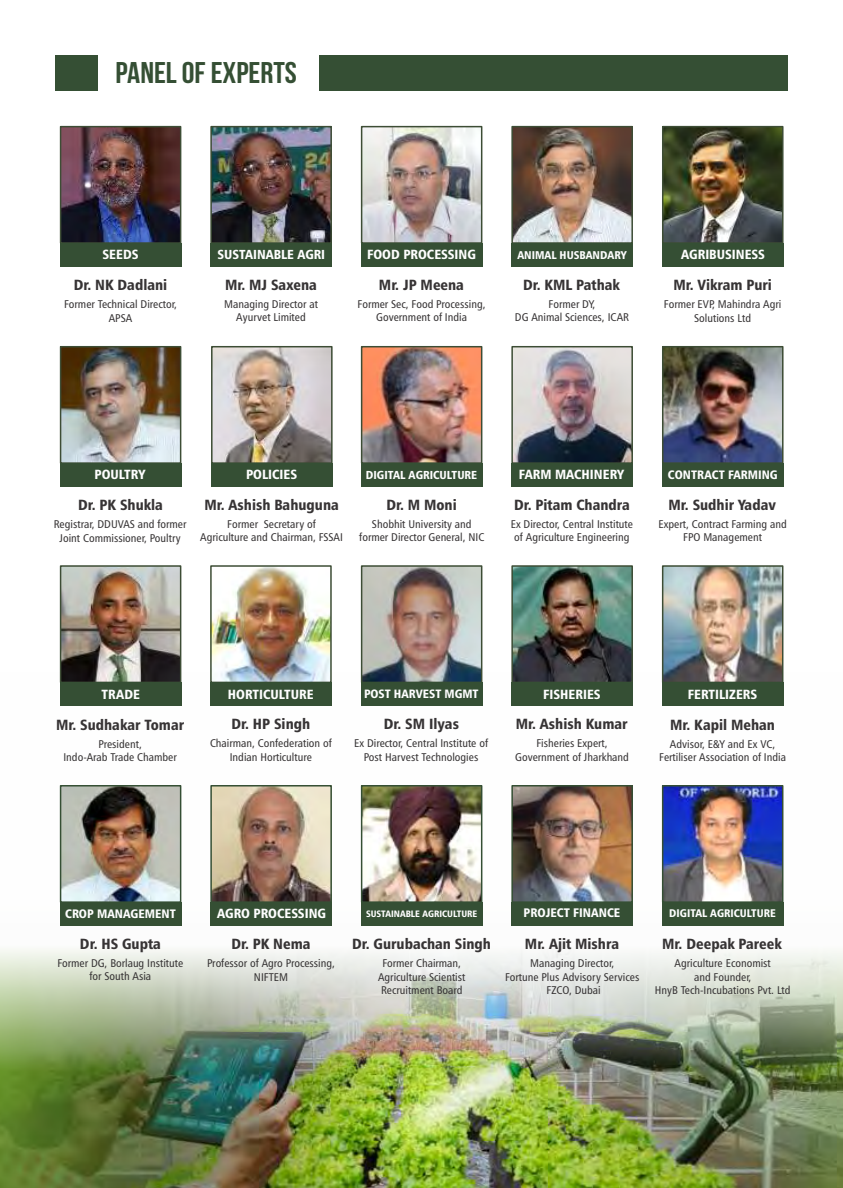
<style>
.page{position:relative;width:843px;height:1188px;background:#fff}
.page>*{position:absolute;margin:0;border:0;box-sizing:border-box;transform-origin:0 0}
.t1{font:700 30px "Bebas Neue";color:#354f34;scale:1.07 1}
.t2{font:14.85px "Humanist 777 BT Black Condensed B";color:#373435}
.t3{font:13.35px "Humanist 777 BT Black Condensed B";color:#fefefe}
.t4{font:13.05px "Humanist 777 BT Black Condensed B";color:#fefefe}
.t5{font:12.45px "Humanist 777 BT Black Condensed B";color:#fefefe}
.t6{font:12.3px "Humanist 777 BT Black Condensed B";color:#fefefe}
.t7{font:12.15px "Humanist 777 BT Black Condensed B";color:#fefefe}
.t8{font:11.55px "Humanist 777 BT Black Condensed B";color:#fefefe}
.t9{font:11.25px/13.5px "Humanist 777 BT Roman Condensed B";color:#373435;text-align:center;scale:1.04 1}
.t10{font:11.25px "Humanist 777 BT Black Condensed B";color:#fefefe}
.t11{font:11.1px "Humanist 777 BT Black Condensed B";color:#fefefe}
.t12{font:9.3px "Humanist 777 BT Black Condensed B";color:#fefefe}
</style>
<div class="page">
<img style="left:0;top:924px;width:842px;height:264px">
<img style="left:63px;top:129px;width:115px;height:112px">
<div style="left:60px;top:126px;width:121px;height:118px;border:2px solid #3d4d35"></div>
<div style="left:60px;top:243px;width:121px;height:23px;background:#354f34"></div>
<img style="left:665px;top:129px;width:115px;height:112px">
<div style="left:662px;top:126px;width:121px;height:118px;border:2px solid #3d4d35"></div>
<div style="left:661px;top:243px;width:122px;height:23px;background:#354f34"></div>
<img style="left:63px;top:349px;width:115px;height:112px">
<div style="left:60px;top:346px;width:121px;height:118px;border:2px solid #3d4d35"></div>
<div style="left:60px;top:463px;width:121px;height:24px;background:#354f34"></div>
<img style="left:63px;top:568px;width:115px;height:112px">
<div style="left:60px;top:565px;width:121px;height:118px;border:2px solid #3d4d35"></div>
<div style="left:60px;top:682px;width:121px;height:24px;background:#354f34"></div>
<img style="left:664px;top:568px;width:116px;height:112px">
<div style="left:661px;top:565px;width:122px;height:118px;border:2px solid #3d4d35"></div>
<div style="left:661px;top:682px;width:122px;height:24px;background:#354f34"></div>
<img style="left:364px;top:129px;width:115px;height:112px">
<div style="left:361px;top:126px;width:121px;height:118px;border:2px solid #3d4d35"></div>
<div style="left:361px;top:243px;width:121px;height:23px;background:#354f34"></div>
<img style="left:214px;top:349px;width:115px;height:112px">
<div style="left:211px;top:346px;width:121px;height:118px;border:2px solid #3d4d35"></div>
<div style="left:211px;top:463px;width:121px;height:24px;background:#354f34"></div>
<img style="left:364px;top:349px;width:115px;height:112px">
<div style="left:361px;top:346px;width:121px;height:118px;border:2px solid #3d4d35"></div>
<div style="left:361px;top:463px;width:121px;height:24px;background:#354f34"></div>
<img style="left:364px;top:568px;width:115px;height:112px">
<div style="left:361px;top:565px;width:121px;height:118px;border:2px solid #3d4d35"></div>
<div style="left:361px;top:682px;width:121px;height:24px;background:#354f34"></div>
<img style="left:213px;top:568px;width:116px;height:112px">
<div style="left:210px;top:565px;width:122px;height:118px;border:2px solid #3d4d35"></div>
<div style="left:210px;top:682px;width:121px;height:24px;background:#354f34"></div>
<img style="left:63px;top:788px;width:115px;height:112px">
<div style="left:60px;top:785px;width:121px;height:118px;border:2px solid #354f34"></div>
<div style="left:60px;top:902px;width:121px;height:24px;background:#354f34"></div>
<img style="left:213px;top:788px;width:116px;height:112px">
<div style="left:210px;top:785px;width:122px;height:118px;border:2px solid #354f34"></div>
<div style="left:210px;top:902px;width:122px;height:24px;background:#354f34"></div>
<img style="left:514px;top:349px;width:116px;height:112px">
<div style="left:511px;top:346px;width:122px;height:118px;border:2px solid #3d4d35"></div>
<div style="left:511px;top:463px;width:122px;height:24px;background:#354f34"></div>
<img style="left:514px;top:129px;width:116px;height:112px">
<div style="left:511px;top:126px;width:122px;height:118px;border:2px solid #3d4d35"></div>
<div style="left:511px;top:243px;width:122px;height:23px;background:#354f34"></div>
<img style="left:665px;top:349px;width:115px;height:112px">
<div style="left:662px;top:346px;width:121px;height:118px;border:2px solid #3d4d35"></div>
<div style="left:662px;top:463px;width:121px;height:24px;background:#354f34"></div>
<img style="left:514px;top:568px;width:116px;height:112px">
<div style="left:511px;top:565px;width:122px;height:118px;border:2px solid #3d4d35"></div>
<div style="left:511px;top:682px;width:121px;height:24px;background:#354f34"></div>
<img style="left:364px;top:788px;width:115px;height:112px">
<div style="left:361px;top:785px;width:121px;height:118px;border:2px solid #354f34"></div>
<div style="left:361px;top:902px;width:121px;height:24px;background:#354f34"></div>
<img style="left:213px;top:129px;width:116px;height:112px">
<div style="left:210px;top:126px;width:122px;height:118px;border:2px solid #3d4d35"></div>
<div style="left:210px;top:243px;width:122px;height:23px;background:#354f34"></div>
<div style="left:55px;top:55px;width:43px;height:36px;background:#354f34"></div>
<div style="left:319px;top:55px;width:468px;height:36px;background:#354f34"></div>
<img style="left:514px;top:788px;width:116px;height:112px">
<div style="left:511px;top:785px;width:122px;height:118px;border:2px solid #354f34"></div>
<div style="left:511px;top:902px;width:121px;height:24px;background:#354f34"></div>
<img style="left:664px;top:788px;width:116px;height:112px">
<div style="left:661px;top:785px;width:122px;height:118px;border:2px solid #354f34"></div>
<div style="left:662px;top:902px;width:121px;height:24px;background:#354f34"></div>
<h1 class="t1" style="left:115px;top:61px;width:171px">PANEL OF EXPERTS</h1>
<p class="t3" style="left:102px;top:249px;width:38px">SEEDS</p>
<h2 class="t2" style="left:74px;top:279px;width:95px">Dr. NK Dadlani</h2>
<p class="t9" style="left:64px;top:299px;width:110px">Former Technical Director,<br>APSA</p>
<p class="t4" style="left:217px;top:249px;width:109px">SUSTAINABLE AGRI</p>
<h2 class="t2" style="left:225px;top:278px;width:93px">Mr. MJ Saxena</h2>
<p class="t9" style="left:224px;top:298px;width:92px">Managing Director at<br>Ayurvet Limited</p>
<p class="t3" style="left:367px;top:249px;width:110px">FOOD PROCESSING</p>
<h2 class="t2" style="left:379px;top:279px;width:87px">Mr. JP Meena</h2>
<p class="t9" style="left:357px;top:298px;width:125px">Former Sec, Food Processing,<br>Government of India</p>
<p class="t10" style="left:517px;top:250px;width:111px">ANIMAL HUSBANDARY</p>
<h2 class="t2" style="left:523px;top:279px;width:98px">Dr. KML Pathak</h2>
<p class="t9" style="left:515px;top:298px;width:111px">Former DY,<br>DG Animal Sciences, ICAR</p>
<p class="t3" style="left:681px;top:249px;width:85px">AGRIBUSINESS</p>
<h2 class="t2" style="left:673px;top:279px;width:100px">Mr. Vikram Puri</h2>
<p class="t9" style="left:663px;top:299px;width:114px">Former EVP, Mahindra Agri<br>Solutions Ltd</p>
<p class="t3" style="left:95px;top:469px;width:52px">POULTRY</p>
<h2 class="t2" style="left:78px;top:499px;width:86px">Dr. PK Shukla</h2>
<p class="t9" style="left:54px;top:519px;width:129px">Registrar, DDUVAS and former<br>Joint Commissioner, Poultry</p>
<p class="t3" style="left:246px;top:469px;width:53px">POLICIES</p>
<h2 class="t2" style="left:204px;top:499px;width:136px">Mr. Ashish Bahuguna</h2>
<p class="t9" style="left:200px;top:518px;width:139px">Former Secretary of<br>Agriculture and Chairman, FSSAI</p>
<p class="t8" style="left:366px;top:470px;width:113px">DIGITAL AGRICULTURE</p>
<h2 class="t2" style="left:386px;top:499px;width:72px">Dr. M Moni</h2>
<p class="t9" style="left:359px;top:518px;width:122px">Shobhit University and former Director General, NIC</p>
<p class="t3" style="left:519px;top:469px;width:107px">FARM MACHINERY</p>
<h2 class="t2" style="left:514px;top:499px;width:117px">Dr. Pitam Chandra</h2>
<p class="t9" style="left:510px;top:518px;width:119px">Ex Director, Central Institute of Agriculture Engineering</p>
<p class="t6" style="left:667px;top:470px;width:111px">CONTRACT FARMING</p>
<h2 class="t2" style="left:668px;top:499px;width:109px">Mr. Sudhir Yadav</h2>
<p class="t9" style="left:658px;top:518px;width:125px">Expert, Contract Farming and<br>FPO Management</p>
<p class="t3" style="left:101px;top:689px;width:40px">TRADE</p>
<h2 class="t2" style="left:56px;top:718px;width:129px">Mr. Sudhakar Tomar</h2>
<p class="t9" style="left:63px;top:738px;width:110px">President,<br>Indo-Arab Trade Chamber</p>
<p class="t3" style="left:228px;top:689px;width:87px">HORTICULTURE</p>
<h2 class="t2" style="left:231px;top:718px;width:80px">Dr. HP Singh</h2>
<p class="t9" style="left:210px;top:737px;width:119px">Chairman, Confederation of<br>Indian Horticulture</p>
<p class="t7" style="left:364px;top:689px;width:116px">POST HARVEST MGMT</p>
<h2 class="t2" style="left:383px;top:718px;width:77px">Dr. SM Ilyas</h2>
<p class="t9" style="left:354px;top:738px;width:130px">Ex Director, Central Institute of<br>Post Harvest Technologies</p>
<p class="t3" style="left:543px;top:689px;width:59px">FISHERIES</p>
<h2 class="t2" style="left:515px;top:718px;width:113px">Mr. Ashish Kumar</h2>
<p class="t9" style="left:515px;top:738px;width:111px">Fisheries Expert,<br>Government of Jharkhand</p>
<p class="t3" style="left:687px;top:689px;width:71px">FERTILIZERS</p>
<h2 class="t2" style="left:670px;top:718px;width:106px">Mr. Kapil Mehan</h2>
<p class="t9" style="left:659px;top:738px;width:123px">Advisor, E&amp;Y and Ex VC,<br>Fertiliser Association of India</p>
<p class="t6" style="left:65px;top:909px;width:112px">CROP MANAGEMENT</p>
<h2 class="t2" style="left:80px;top:938px;width:83px">Dr. HS Gupta</h2>
<p class="t9" style="left:57px;top:957px;width:123px">Former DG, Borlaug Institute for South Asia</p>
<p class="t3" style="left:217px;top:908px;width:110px">AGRO PROCESSING</p>
<h2 class="t2" style="left:231px;top:938px;width:81px">Dr. PK Nema</h2>
<p class="t9" style="left:207px;top:957px;width:125px">Professor of Agro Processing,<br>NIFTEM</p>
<p class="t12" style="left:366px;top:910px;width:113px">SUSTAINABLE AGRICULTURE</p>
<h2 class="t2" style="left:352px;top:938px;width:140px">Dr. Gurubachan Singh</h2>
<p class="t9" style="left:378px;top:957px;width:85px">Former Chairman,<br>Agriculture Scientist<br>Recruitment Board</p>
<p class="t5" style="left:523px;top:908px;width:98px">PROJECT FINANCE</p>
<h2 class="t2" style="left:525px;top:938px;width:96px">Mr. Ajit Mishra</h2>
<p class="t9" style="left:505px;top:957px;width:131px">Managing Director,<br>Fortune Plus Advisory Services<br>FZCO, Dubai</p>
<p class="t11" style="left:669px;top:909px;width:108px">DIGITAL AGRICULTURE</p>
<h2 class="t2" style="left:662px;top:938px;width:121px">Mr. Deepak Pareek</h2>
<p class="t9" style="left:654px;top:957px;width:132px">Agriculture Economist<br>and Founder,<br>HnyB Tech-Incubations Pvt. Ltd</p>
</div>
